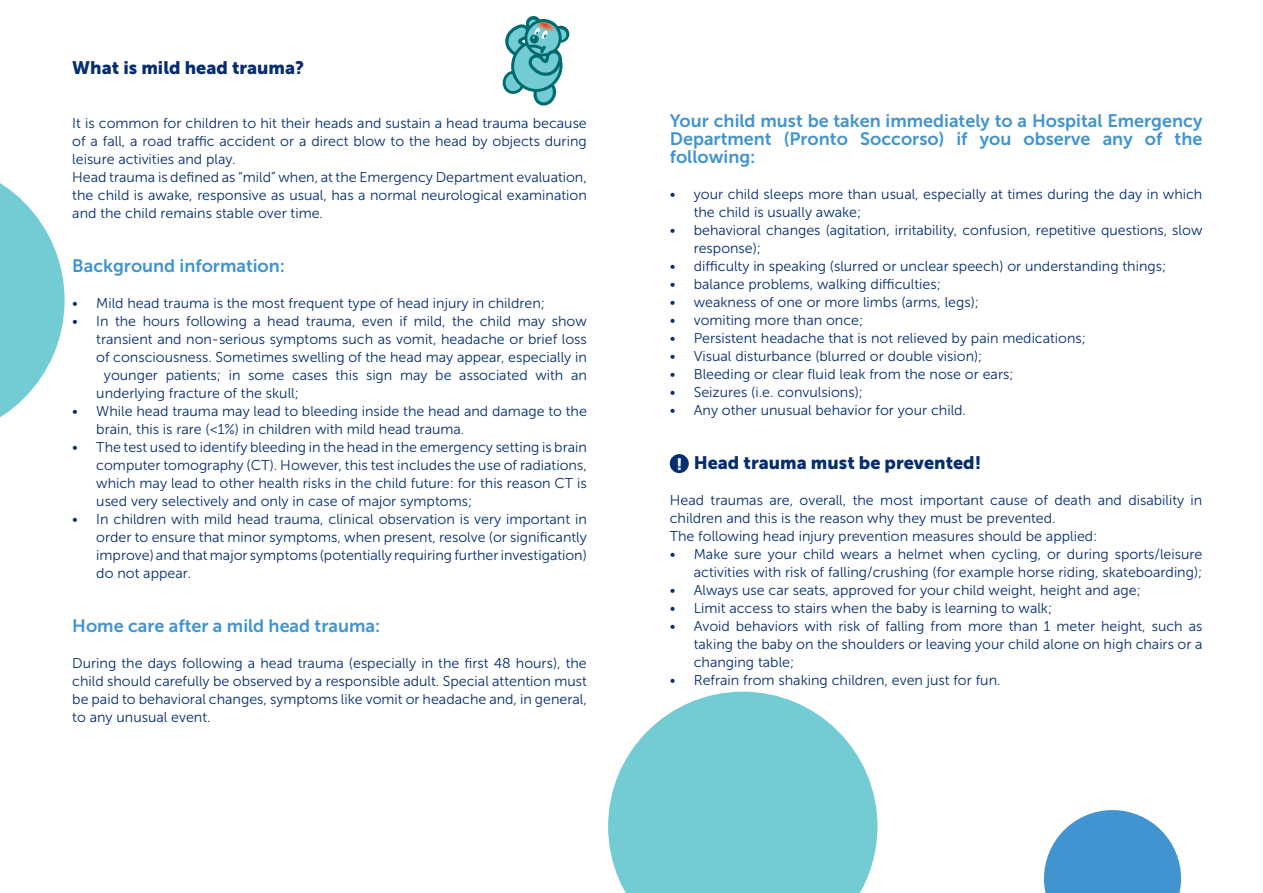
<style>
.page{position:relative;width:1263px;height:893px;background:#fff}
.page>*{position:absolute;margin:0;border:0;box-sizing:border-box;transform-origin:0 0}
.t1{font:18px/18px "Museo Sans 700";color:#4194d0;text-align:justify}
.t2{font:18px "Museo Sans 900";color:#052d6f}
.t3{font:14.25px/18px "Museo Sans 300";color:#052d6f}
.s1{font-size:16.35px;color:#fff}
</style>
<div class="page">
<svg style="left:502px;top:16px;width:67px;height:89px"></svg>
<svg style="left:0;top:183px;width:65px;height:235px"></svg>
<svg style="left:1044px;top:810px;width:137px;height:83px"></svg>
<svg style="left:608px;top:692px;width:269px;height:201px;fill:#73ccd3"></svg>
<div style="left:670px;top:454px;width:19px;height:19px;background:#052d6f;border-radius:50%"></div>
<p class="t2" style="left:72px;top:58px;width:233px">What is mild head trauma?</p>
<p class="t3" style="left:72px;top:114px;width:516px">It is common for children to hit their heads and sustain a head trauma because of a fall, a road traffic accident or a direct blow to the head by objects during leisure activities and play.<br>Head trauma is defined as “mild” when, at the Emergency Department evaluation, the child is awake, responsive as usual, has a normal neurological examination and the child remains stable over time.</p>
<p class="t1" style="left:72px;top:257px;width:214px">Background information:</p>
<p class="t3" style="left:72px;top:294px;width:474px">• Mild head trauma is the most frequent type of head injury in children;</p>
<p class="t3" style="left:72px;top:312px;width:516px">• In the hours following a head trauma, even if mild, the child may show</p>
<p class="t3" style="left:96px;top:330px;width:492px">transient and non-serious symptoms such as vomit, headache or brief loss</p>
<p class="t3" style="left:96px;top:348px;width:492px">of consciousness. Sometimes swelling of the head may appear, especially in</p>
<p class="t3" style="left:104px;top:366px;width:484px">younger patients; in some cases this sign may be associated with an</p>
<p class="t3" style="left:96px;top:384px;width:204px">underlying fracture of the skull;</p>
<p class="t3" style="left:96px;top:402px;width:492px;text-indent:-24px">• While head trauma may lead to bleeding inside the head and damage to the brain, this is rare (&lt;1%) in children with mild head trauma.</p>
<p class="t3" style="left:96px;top:438px;width:492px;text-align:justify;text-indent:-24px">• The test used to identify bleeding in the head in the emergency setting is brain computer tomography (CT). However, this test includes the use of radiations, which may lead to other health risks in the child future: for this reason CT is used very selectively and only in case of major symptoms;</p>
<p class="t3" style="left:96px;top:510px;width:492px;text-align:justify;text-indent:-24px">• In children with mild head trauma, clinical observation is very important in order to ensure that minor symptoms, when present, resolve (or significantly improve) and that major symptoms (potentially requiring further investigation) do not appear.</p>
<p class="t1" style="left:72px;top:617px;width:309px">Home care after a mild head trauma:</p>
<p class="t3" style="left:72px;top:654px;width:516px;text-align:justify">During the days following a head trauma (especially in the first 48 hours), the child should carefully be observed by a responsible adult. Special attention must be paid to behavioral changes, symptoms like vomit or headache and, in general, to any unusual event.</p>
<p class="t1" style="left:670px;top:111px;width:534px">Your child must be taken immediately to a Hospital Emergency Department (Pronto Soccorso) if you observe any of the following:</p>
<p class="t3" style="left:694px;top:185px;width:510px;text-indent:-24px">• your child sleeps more than usual, especially at times during the day in which the child is usually awake;</p>
<p class="t3" style="left:694px;top:221px;width:510px;text-indent:-24px">• behavioral changes (agitation, irritability, confusion, repetitive questions, slow response);</p>
<p class="t3" style="left:670px;top:257px;width:498px">• difficulty in speaking (slurred or unclear speech) or understanding things;</p>
<p class="t3" style="left:670px;top:275px;width:273px">• balance problems, walking difficulties;</p>
<p class="t3" style="left:670px;top:293px;width:311px">• weakness of one or more limbs (arms, legs);</p>
<p class="t3" style="left:670px;top:311px;width:195px">• vomiting more than once;</p>
<p class="t3" style="left:670px;top:329px;width:418px">• Persistent headache that is not relieved by pain medications;</p>
<p class="t3" style="left:670px;top:347px;width:314px">• Visual disturbance (blurred or double vision);</p>
<p class="t3" style="left:670px;top:365px;width:345px">• Bleeding or clear fluid leak from the nose or ears;</p>
<p class="t3" style="left:670px;top:383px;width:195px">• Seizures (i.e. convulsions);</p>
<p class="t3" style="left:670px;top:401px;width:298px">• Any other unusual behavior for your child.</p>
<p class="t2" style="left:676px;top:452px;width:306px"><span class="s1">!</span> Head trauma must be prevented!</p>
<p class="t3" style="left:670px;top:491px;width:534px">Head traumas are, overall, the most important cause of death and disability in children and this is the reason why they must be prevented.<br>The following head injury prevention measures should be applied:</p>
<p class="t3" style="left:670px;top:545px;width:534px;text-align:right">• Make sure your child wears a helmet when cycling, or during sports/leisure activities with risk of falling/crushing (for example horse riding, skateboarding);</p>
<p class="t3" style="left:670px;top:581px;width:473px">• Always use car seats, approved for your child weight, height and age;</p>
<p class="t3" style="left:670px;top:599px;width:384px">• Limit access to stairs when the baby is learning to walk;</p>
<p class="t3" style="left:694px;top:617px;width:510px;text-align:justify;text-indent:-24px">• Avoid behaviors with risk of falling from more than 1 meter height, such as taking the baby on the shoulders or leaving your child alone on high chairs or a changing table;</p>
<p class="t3" style="left:670px;top:671px;width:332px">• Refrain from shaking children, even just for fun.</p>
</div>
